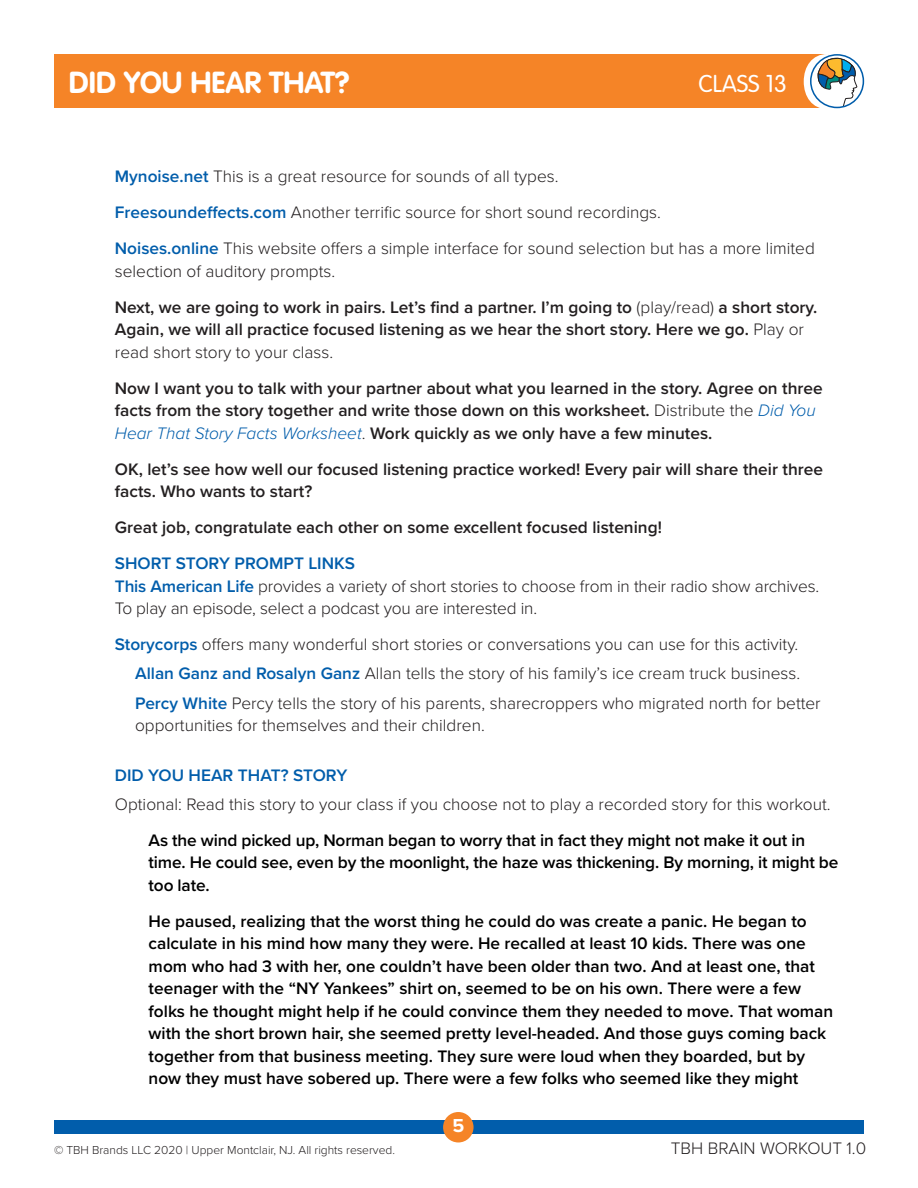
<style>
.page{position:relative;width:918px;height:1188px;background:#fff}
.page>*{position:absolute;margin:0;border:0;box-sizing:border-box;transform-origin:0 0}
.Activity{font:700 30px "VAG Rounded";color:#fff}
.Activity-2{font:300 24px "VAG Rounded";color:#fff}
.t1{font:700 19.5px "Proxima Nova";color:#fff}
.List_Paragraph{font:300 17.25px/22.5px "Proxima Nova";color:#231f20}
.t2{font:600 17.25px/22.5px "Proxima Nova";color:#000}
.t3{font:600 17.25px/22.5px "Proxima Nova";color:#231f20}
.t4{font:600 17.25px "Proxima Nova";color:#015dab}
.Copyright{font:300 12px "Proxima Nova";color:#231f20}
.s1{font-weight:600;color:#015dab}
.s2{font-weight:300}
.s3{font-weight:300;font-style:italic;color:#015dab}
</style>
<div class="page">
<div style="left:54px;top:1120px;width:810px;height:14px;background:#015dab"></div>
<div style="left:443px;top:1112px;width:31px;height:30px;background:#f58427;border-radius:50%"></div>
<div style="left:54px;top:54px;width:775px;height:54px;background:#f58427"></div>
<svg style="left:804px;top:54px;width:53px;height:55px"></svg>
<div style="left:810px;top:54px;width:54px;height:54px;border:2px solid #015dab;border-radius:50%"></div>
<p class="Activity" style="left:69px;top:65px;width:282px">DID YOU HEAR THAT?</p>
<p class="Activity-2" style="left:698px;top:70px;width:90px">CLASS 13</p>
<p class="List_Paragraph" style="left:115px;top:164px;width:445px"><span class="s1">Mynoise.net</span> This is a great resource for sounds of all types.</p>
<p class="List_Paragraph" style="left:115px;top:200px;width:548px"><span class="s1">Freesoundeffects.com</span> Another terrific source for short sound recordings.</p>
<p class="List_Paragraph" style="left:115px;top:236px;width:702px"><span class="s1">Noises.online</span> This website offers a simple interface for sound selection but has a more limited selection of auditory prompts.</p>
<p class="t3" style="left:115px;top:295px;width:704px">Next, we are going to work in pairs. Let’s find a partner. I’m going to <span class="s2">(play/read)</span> a short story.<br>Again, we will all practice focused listening as we hear the short story. Here we go. <span class="s2">Play or read short story to your class.</span></p>
<p class="t3" style="left:115px;top:376px;width:709px">Now I want you to talk with your partner about what you learned in the story. Agree on three facts from the story together and write those down on this worksheet. <span class="s2">Distribute the</span> <span class="s3">Did You<br>Hear That Story Facts Worksheet</span><span class="s2">.</span> Work quickly as we only have a few minutes.</p>
<p class="t3" style="left:115px;top:457px;width:710px">OK, let’s see how well our focused listening practice worked! Every pair will share their three facts. Who wants to start?</p>
<p class="t3" style="left:115px;top:516px;width:549px">Great job, congratulate each other on some excellent focused listening!</p>
<p class="t4" style="left:115px;top:550px;width:242px">SHORT STORY PROMPT LINKS</p>
<p class="List_Paragraph" style="left:115px;top:574px;width:706px"><span class="s1">This American Life</span> provides a variety of short stories to choose from in their radio show archives.<br>To play an episode, select a podcast you are interested in.</p>
<p class="List_Paragraph" style="left:115px;top:632px;width:685px"><span class="s1">Storycorps</span> offers many wonderful short stories or conversations you can use for this activity.</p>
<p class="List_Paragraph" style="left:135px;top:661px;width:667px"><span class="s1">Allan Ganz and Rosalyn Ganz</span> Allan tells the story of his family’s ice cream truck business.</p>
<p class="List_Paragraph" style="left:135px;top:691px;width:687px"><span class="s1">Percy White</span> Percy tells the story of his parents, sharecroppers who migrated north for better opportunities for themselves and their children.</p>
<p class="t4" style="left:115px;top:762px;width:234px">DID YOU HEAR THAT? STORY</p>
<p class="List_Paragraph" style="left:115px;top:792px;width:717px">Optional: Read this story to your class if you choose not to play a recorded story for this workout.</p>
<p class="t2" style="left:149px;top:828px;width:691px">As the wind picked up, Norman began to worry that in fact they might not make it out in time. He could see, even by the moonlight, the haze was thickening. By morning, it might be too late.</p>
<p class="t2" style="left:149px;top:909px;width:686px">He paused, realizing that the worst thing he could do was create a panic. He began to calculate in his mind how many they were. He recalled at least 10 kids. There was one mom who had 3 with her, one couldn’t have been older than two. And at least one, that teenager with the “NY Yankees” shirt on, seemed to be on his own. There were a few folks he thought might help if he could convince them they needed to move. That woman with the short brown hair, she seemed pretty level-headed. And those guys coming back together from that business meeting. They sure were loud when they boarded, but by now they must have sobered up. There were a few folks who seemed like they might</p>
<p class="Copyright" style="left:54px;top:1141px;width:342px">© TBH Brands LLC 2020 | Upper Montclair, NJ. All rights reserved.</p>
<p class="t1" style="left:452px;top:1111px;width:13px">5</p>
<p class="List_Paragraph" style="left:671px;top:1136px;width:197px">TBH BRAIN WORKOUT 1.0</p>
</div>
